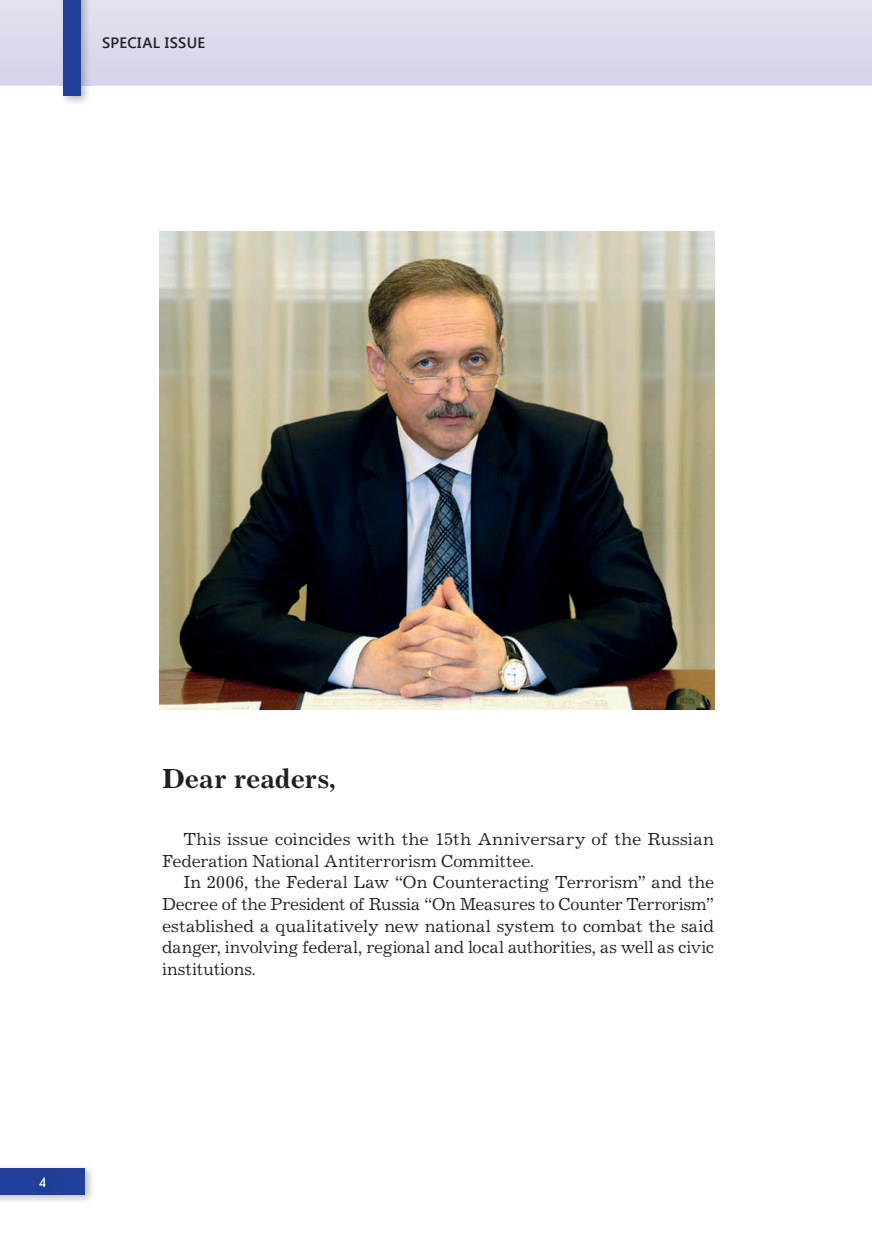
<style>
.page{position:relative;width:872px;height:1234px;background:#fff}
.page>*{position:absolute;margin:0;border:0;box-sizing:border-box;transform-origin:0 0}
.t1{font:700 28.5px "Journal C";letter-spacing:-.01em;color:#231f20}
.t2{font:18px "Journal C";letter-spacing:-.01em;color:#231f20}
.t3{font:600 15px "Segoe UI";letter-spacing:.02em;color:#231f20}
.t4{font:14.25px "Journal Sans C";color:#fff}
</style>
<div class="page">
<img style="left:159px;top:232px;width:555px;height:477px">
<img style="left:0;top:1167px;width:92px;height:34px">
<div style="left:0;top:1167px;width:85px;height:26px;background:#223f99"></div>
<div style="left:0;top:0;width:872px;height:86px;background:#dbdaed"></div>
<img style="left:60px;top:0;width:31px;height:103px">
<div style="left:64px;top:0;width:17px;height:96px;background:#223f99"></div>
<img style="left:35px;top:1193px;width:24px;height:5px">
<p class="t3" style="left:102px;top:32px;width:105px">SPECIAL ISSUE</p>
<p class="t4" style="left:39px;top:1176px;width:9px">4</p>
<p class="t1" style="left:162px;top:767px;width:174px">Dear readers,</p>
<p class="t2" style="left:183px;top:832px;width:532px">This issue coincides with the 15th Anniversary of the Russian</p>
<p class="t2" style="left:162px;top:854px;width:373px">Federation National Antiterrorism Committee.</p>
<p class="t2" style="left:183px;top:876px;width:532px">In 2006, the Federal Law “On Counteracting Terrorism” and the</p>
<p class="t2" style="left:162px;top:897px;width:553px">Decree of the President of Russia “On Measures to Counter Terrorism”</p>
<p class="t2" style="left:162px;top:919px;width:553px">established a qualitatively new national system to combat the said</p>
<p class="t2" style="left:162px;top:940px;width:554px">danger, involving federal, regional and local authorities, as well as civic</p>
<p class="t2" style="left:162px;top:962px;width:95px">institutions.</p>
</div>
